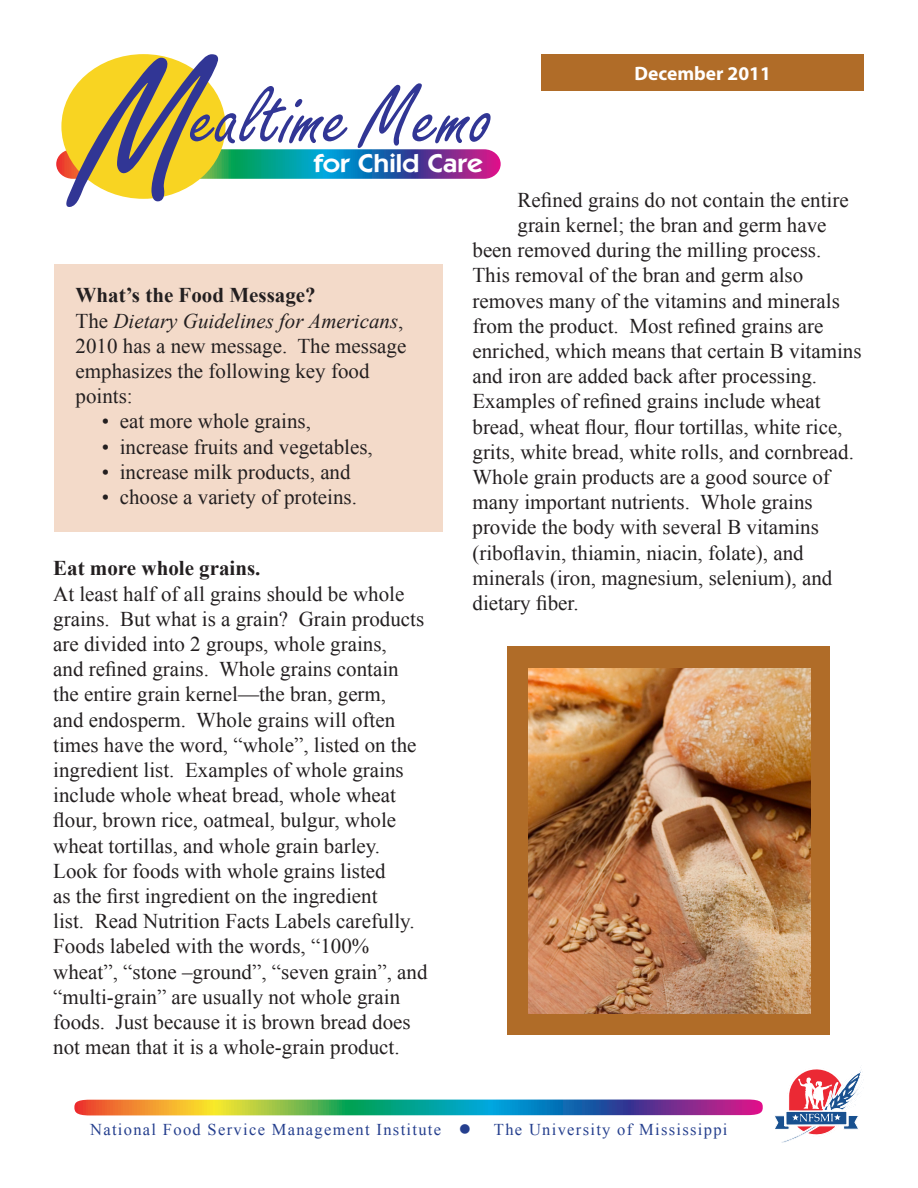
<style>
.page{position:relative;width:918px;height:1188px;background:#fff}
.page>*{position:absolute;margin:0;border:0;box-sizing:border-box;transform-origin:0 0}
.t1{font:600 25.8px "Itc Kabel";color:#fff;scale:1.1 1}
.t2{font:21px/25.2px "Times New Roman";color:#231f20}
.t3{font:700 21px "Times New Roman";color:#231f20}
.t4{font:700 19.5px "Myriad Pro";color:#fff}
.t5{font:16.5px "Times New Roman";letter-spacing:.08em;color:#253f8e}
.s1{font-style:italic}
</style>
<div class="page">
<div style="left:54px;top:264px;width:389px;height:268px;background:#f3dac9"></div>
<svg style="left:775px;top:1067px;width:89px;height:76px"></svg>
<svg style="left:56px;top:54px;width:445px;height:153px"></svg>
<svg style="left:74px;top:1100px;width:689px;height:15px;background:#6b8477"></svg>
<div style="left:542px;top:54px;width:322px;height:37px;background:#b06c28"></div>
<div style="left:507px;top:646px;width:323px;height:389px;background:#b06c28"></div>
<img style="left:529px;top:669px;width:281px;height:344px">
<p class="t1" style="left:313px;top:148px;width:156px">for Child Care</p>
<p class="t4" style="left:635px;top:61px;width:138px">December 2011</p>
<p class="t3" style="left:76px;top:281px;width:242px">What’s the Food Message?</p>
<p class="t2" style="left:76px;top:308px;width:332px">The <span class="s1">Dietary Guidelines for Americans</span>,<br>2010 has a new message. The message emphasizes the following key food points:</p>
<p class="t2" style="left:102px;top:408px;width:211px">• eat more whole grains,</p>
<p class="t2" style="left:102px;top:434px;width:272px">• increase fruits and vegetables,</p>
<p class="t2" style="left:102px;top:459px;width:250px">• increase milk products, and</p>
<p class="t2" style="left:102px;top:484px;width:257px">• choose a variety of proteins.</p>
<p class="t3" style="left:53px;top:554px;width:209px">Eat more whole grains.</p>
<p class="t2" style="left:53px;top:581px;width:376px">At least half of all grains should be whole grains. But what is a grain? Grain products are divided into 2 groups, whole grains,<br>and refined grains. Whole grains contain the entire grain kernel—the bran, germ,<br>and endosperm. Whole grains will often times have the word, “whole”, listed on the ingredient list. Examples of whole grains include whole wheat bread, whole wheat flour, brown rice, oatmeal, bulgur, whole wheat tortillas, and whole grain barley.<br>Look for foods with whole grains listed<br>as the first ingredient on the ingredient<br>list. Read Nutrition Facts Labels carefully.<br>Foods labeled with the words, “100% wheat”, “stone –ground”, “seven grain”, and “multi-grain” are usually not whole grain foods. Just because it is brown bread does not mean that it is a whole-grain product.</p>
<p class="t2" style="left:518px;top:187px;width:333px">Refined grains do not contain the entire</p>
<p class="t2" style="left:518px;top:212px;width:311px">grain kernel; the bran and germ have</p>
<p class="t2" style="left:472px;top:237px;width:350px">been removed during the milling process.</p>
<p class="t2" style="left:472px;top:262px;width:332px">This removal of the bran and germ also</p>
<p class="t2" style="left:472px;top:288px;width:369px">removes many of the vitamins and minerals</p>
<p class="t2" style="left:472px;top:313px;width:353px">from the product. Most refined grains are</p>
<p class="t2" style="left:472px;top:338px;width:391px">enriched, which means that certain B vitamins</p>
<p class="t2" style="left:472px;top:363px;width:346px">and iron are added back after processing.</p>
<p class="t2" style="left:472px;top:388px;width:350px">Examples of refined grains include wheat</p>
<p class="t2" style="left:472px;top:414px;width:372px">bread, wheat flour, flour tortillas, white rice,</p>
<p class="t2" style="left:472px;top:439px;width:383px">grits, white bread, white rolls, and cornbread.</p>
<p class="t2" style="left:472px;top:464px;width:359px">Whole grain products are a good source of</p>
<p class="t2" style="left:472px;top:489px;width:342px">many important nutrients. Whole grains</p>
<p class="t2" style="left:472px;top:514px;width:348px">provide the body with several B vitamins</p>
<p class="t2" style="left:472px;top:540px;width:333px">(riboflavin, thiamin, niacin, folate), and</p>
<p class="t2" style="left:472px;top:565px;width:361px">minerals (iron, magnesium, selenium), and</p>
<p class="t2" style="left:472px;top:590px;width:108px">dietary fiber.</p>
<p class="t5" style="left:90px;top:1118px;width:383px">National Food Service Management Institute ●</p>
<p class="t5" style="left:494px;top:1118px;width:235px">The University of Mississippi</p>
</div>
